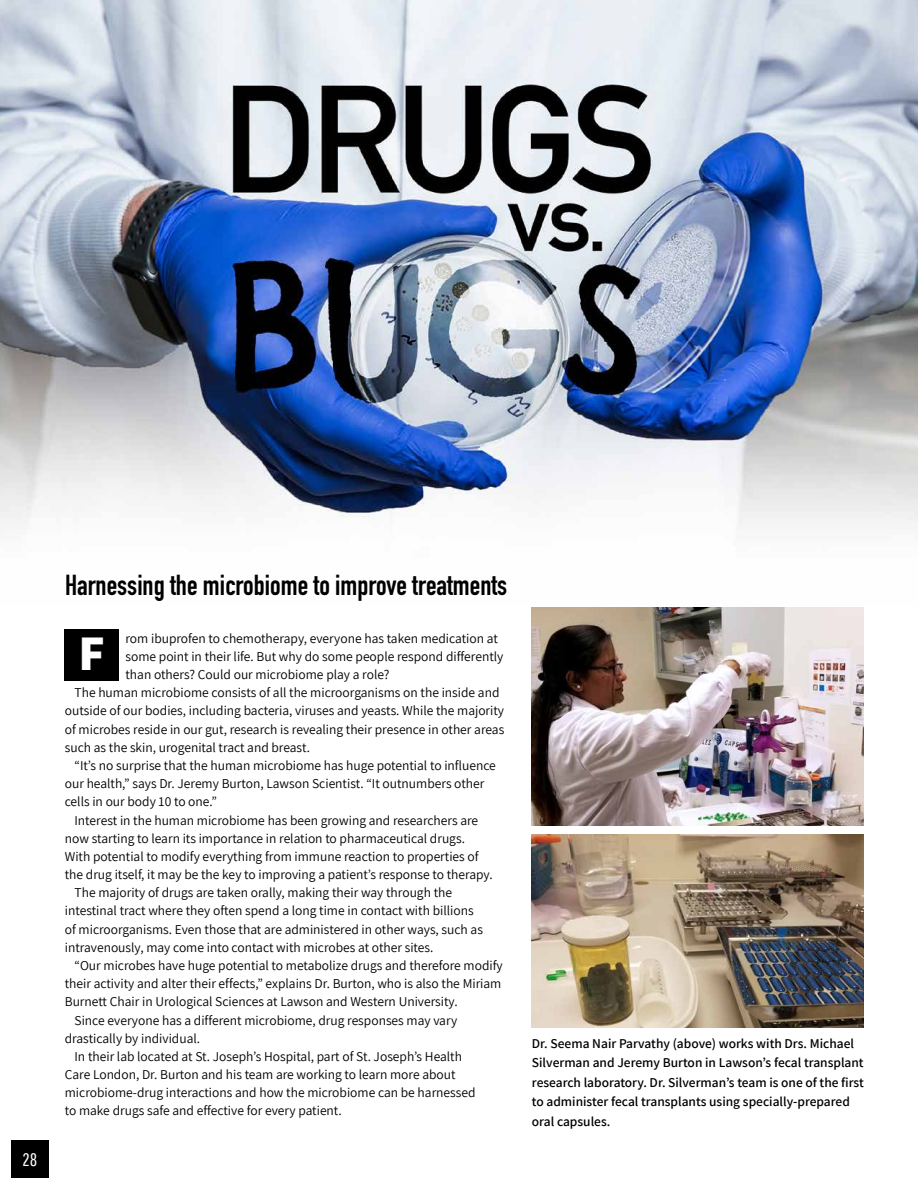
<style>
.page{position:relative;width:918px;height:1188px;background:#fff}
.page>*{position:absolute;margin:0;border:0;box-sizing:border-box;transform-origin:0 0}
.t1{font:800 49.5px "Assistant";color:#fff}
.t2{font:700 28.5px "DIN Condensed";color:#000}
.t3{font:18px "Pathway Gothic One";color:#fff}
.t4{font:13.5px "Assistant";color:#000}
.t5{font:600 13.5px/19.5px "Assistant";color:#000}
</style>
<div class="page">
<img style="left:0;top:0;width:918px;height:529px">
<div style="left:64px;top:629px;width:55px;height:52px;background:#000"></div>
<img style="left:532px;top:607px;width:332px;height:219px">
<img style="left:532px;top:835px;width:332px;height:192px">
<div style="left:11px;top:1140px;width:38px;height:38px;background:#000"></div>
<h3 class="t3" style="left:23px;top:1149px;width:16px">28</h3>
<h2 class="t2" style="left:65px;top:565px;width:444px">Harnessing the microbiome to improve treatments</h2>
<p class="t4" style="left:125px;top:629px;width:374px">rom ibuprofen to chemotherapy, everyone has taken medication at</p>
<p class="t4" style="left:125px;top:647px;width:379px">some point in their life. But why do some people respond differently</p>
<p class="t4" style="left:125px;top:665px;width:266px">than others? Could our microbiome play a role?</p>
<p class="t4" style="left:75px;top:683px;width:427px">The human microbiome consists of all the microorganisms on the inside and</p>
<p class="t4" style="left:65px;top:702px;width:441px">outside of our bodies, including bacteria, viruses and yeasts. While the majority</p>
<p class="t4" style="left:65px;top:720px;width:441px">of microbes reside in our gut, research is revealing their presence in other areas</p>
<p class="t4" style="left:65px;top:738px;width:247px">such as the skin, urogenital tract and breast.</p>
<p class="t4" style="left:75px;top:756px;width:423px">“It’s no surprise that the human microbiome has huge potential to influence</p>
<p class="t4" style="left:65px;top:774px;width:421px">our health,” says Dr. Jeremy Burton, Lawson Scientist. “It outnumbers other</p>
<p class="t4" style="left:65px;top:793px;width:154px">cells in our body 10 to one.”</p>
<p class="t4" style="left:75px;top:811px;width:405px">Interest in the human microbiome has been growing and researchers are</p>
<p class="t4" style="left:65px;top:829px;width:402px">now starting to learn its importance in relation to pharmaceutical drugs.</p>
<p class="t4" style="left:65px;top:847px;width:415px">With potential to modify everything from immune reaction to properties of</p>
<p class="t4" style="left:65px;top:865px;width:429px">the drug itself, it may be the key to improving a patient’s response to therapy.</p>
<p class="t4" style="left:75px;top:883px;width:379px">The majority of drugs are taken orally, making their way through the</p>
<p class="t4" style="left:65px;top:902px;width:410px">intestinal tract where they often spend a long time in contact with billions</p>
<p class="t4" style="left:65px;top:920px;width:420px">of microorganisms. Even those that are administered in other ways, such as</p>
<p class="t4" style="left:65px;top:938px;width:370px">intravenously, may come into contact with microbes at other sites.</p>
<p class="t4" style="left:75px;top:956px;width:430px">“Our microbes have huge potential to metabolize drugs and therefore modify</p>
<p class="t4" style="left:65px;top:974px;width:438px">their activity and alter their effects,” explains Dr. Burton, who is also the Miriam</p>
<p class="t4" style="left:65px;top:993px;width:394px">Burnett Chair in Urological Sciences at Lawson and Western University.</p>
<p class="t4" style="left:75px;top:1011px;width:384px">Since everyone has a different microbiome, drug responses may vary</p>
<p class="t4" style="left:65px;top:1029px;width:137px">drastically by individual.</p>
<p class="t4" style="left:75px;top:1047px;width:389px">In their lab located at St. Joseph’s Hospital, part of St. Joseph’s Health</p>
<p class="t4" style="left:65px;top:1065px;width:392px">Care London, Dr. Burton and his team are working to learn more about</p>
<p class="t4" style="left:65px;top:1083px;width:412px">microbiome-drug interactions and how the microbiome can be harnessed</p>
<p class="t4" style="left:65px;top:1102px;width:279px">to make drugs safe and effective for every patient.</p>
<h1 class="t1" style="left:78px;top:619px;width:28px">F</h1>
<p class="t5" style="left:532px;top:1033px;width:334px">Dr. Seema Nair Parvathy (above) works with Drs. Michael Silverman and Jeremy Burton in Lawson’s fecal transplant research laboratory. Dr. Silverman’s team is one of the first to administer fecal transplants using specially-prepared oral capsules.</p>
</div>
